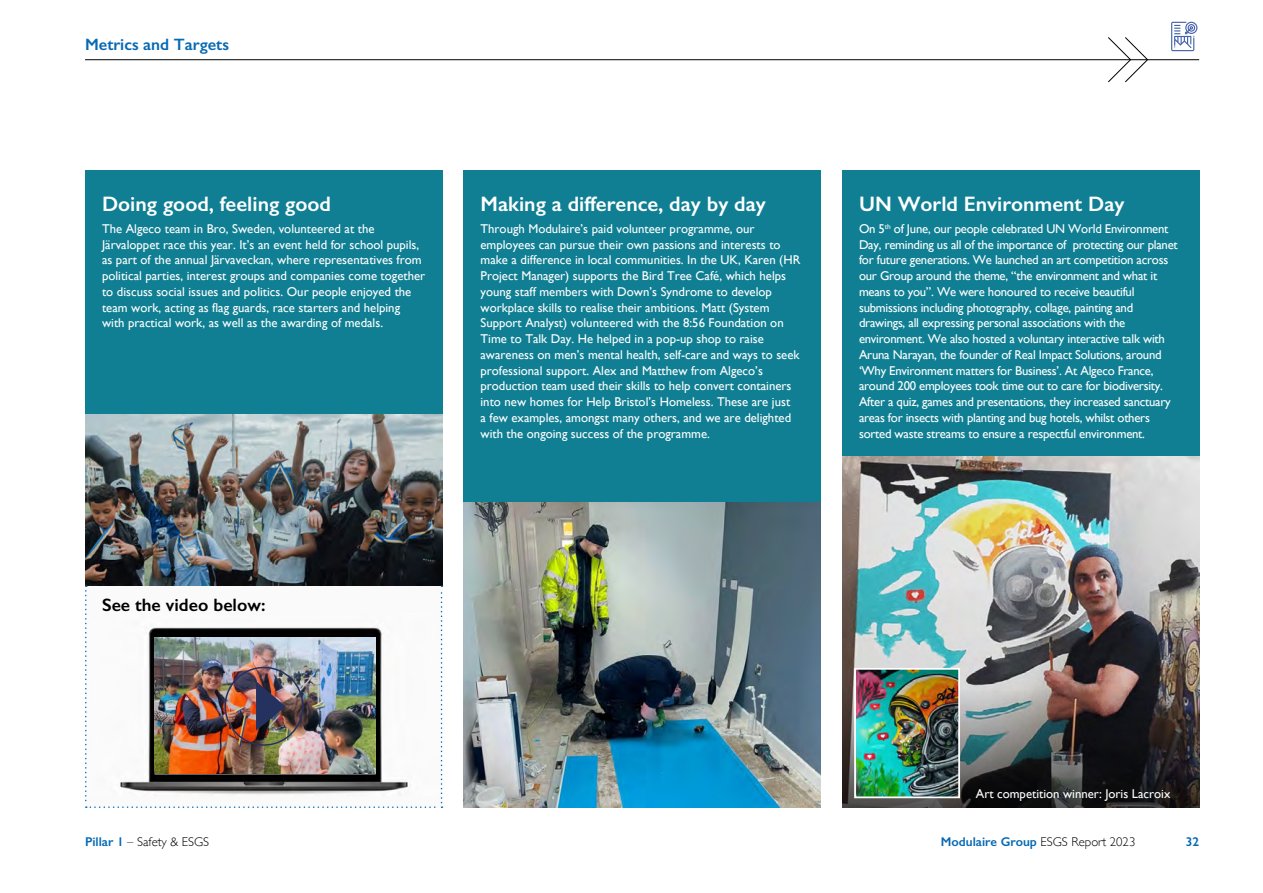
<style>
.page{position:relative;width:1263px;height:893px;background:#fff}
.page>*{position:absolute;margin:0;border:0;box-sizing:border-box;transform-origin:0 0}
.t1{font:600 21px "Gill Sans";color:#fff}
.t2{font:600 18px "Gill Sans";color:#000}
.t3{font:600 16.5px "Gill Sans";color:#0669b3}
.t4{font:12.75px/15.8px "Gill Sans";color:#fff}
.t5{font:12.75px/15.8px "Gill Sans";letter-spacing:-.02em;color:#fff}
.t6{font:600 12.75px "Gill Sans";color:#0669b3}
.t7{font:300 12.75px "Gill Sans";color:#000}
.s1{font-weight:600;color:#0669b3}
.s2{font-weight:300;color:#000}
</style>
<div class="page">
<hr style="left:85px;top:59px;width:1114px;height:1px;background:#000">
<img style="left:842px;top:456px;width:357px;height:230px">
<div style="left:842px;top:170px;width:357px;height:286px;background:#107f93"></div>
<svg style="left:1108px;top:37px;width:40px;height:45px"></svg>
<div style="left:85px;top:170px;width:357px;height:245px;background:#107f93"></div>
<div style="left:463px;top:170px;width:358px;height:345px;background:#107f93"></div>
<img style="left:463px;top:502px;width:358px;height:306px">
<img style="left:85px;top:415px;width:357px;height:170px">
<img style="left:842px;top:686px;width:357px;height:122px">
<img style="left:85px;top:585px;width:357px;height:223px">
<svg style="left:1171px;top:22px;width:26px;height:29px"></svg>
<img style="left:857px;top:671px;width:100px;height:124px">
<div style="left:854px;top:668px;width:106px;height:130px;border:2px solid #fff"></div>
<p class="t3" style="left:85px;top:34px;width:145px">Metrics and Targets</p>
<h1 class="t1" style="left:102px;top:191px;width:231px">Doing good, feeling good</h1>
<p class="t4" style="left:102px;top:221px;width:325px">The Algeco team in Bro, Sweden, volunteered at the Järvaloppet race this year. It’s an event held for school pupils, as part of the annual Järvaveckan, where representatives from political parties, interest groups and companies come together to discuss social issues and politics. Our people enjoyed the team work, acting as flag guards, race starters and helping with practical work, as well as the awarding of medals.</p>
<h1 class="t1" style="left:480px;top:191px;width:287px">Making a difference, day by day</h1>
<p class="t4" style="left:480px;top:221px;width:321px">Through Modulaire’s paid volunteer programme, our employees can pursue their own passions and interests to make a difference in local communities. In the UK, Karen (HR Project Manager) supports the Bird Tree Café, which helps young staff members with Down’s Syndrome to develop workplace skills to realise their ambitions. Matt (System Support Analyst) volunteered with the 8:56 Foundation on Time to Talk Day. He helped in a pop-up shop to raise awareness on men’s mental health, self-care and ways to seek professional support. Alex and Matthew from Algeco’s production team used their skills to help convert containers into new homes for Help Bristol’s Homeless. These are just<br>a few examples, amongst many others, and we are delighted with the ongoing success of the programme.</p>
<h1 class="t1" style="left:859px;top:191px;width:267px">UN World Environment Day</h1>
<p class="t5" style="left:859px;top:221px;width:320px">On 5<sup>th</sup> of June, our people celebrated UN World Environment Day, reminding us all of the importance of protecting our planet for future generations. We launched an art competition across our Group around the theme, “the environment and what it means to you”. We were honoured to receive beautiful submissions including photography, collage, painting and drawings, all expressing personal associations with the environment. We also hosted a voluntary interactive talk with Aruna Narayan, the founder of Real Impact Solutions, around ‘Why Environment matters for Business’. At Algeco France, around 200 employees took time out to care for biodiversity.<br>After a quiz, games and presentations, they increased sanctuary areas for insects with planting and bug hotels, whilst others sorted waste streams to ensure a respectful environment.</p>
<h2 class="t2" style="left:102px;top:594px;width:165px">See the video below:</h2>
<p class="t4" style="left:976px;top:786px;width:196px">Art competition winner: Joris Lacroix</p>
<p class="t7" style="left:85px;top:832px;width:126px"><span class="s1">Pillar 1</span> – Safety &amp; ESGS</p>
<p class="t6" style="left:941px;top:834px;width:196px">Modulaire Group <span class="s2">ESGS Report 2023</span></p>
<p class="t6" style="left:1186px;top:834px;width:15px">32</p>
</div>
